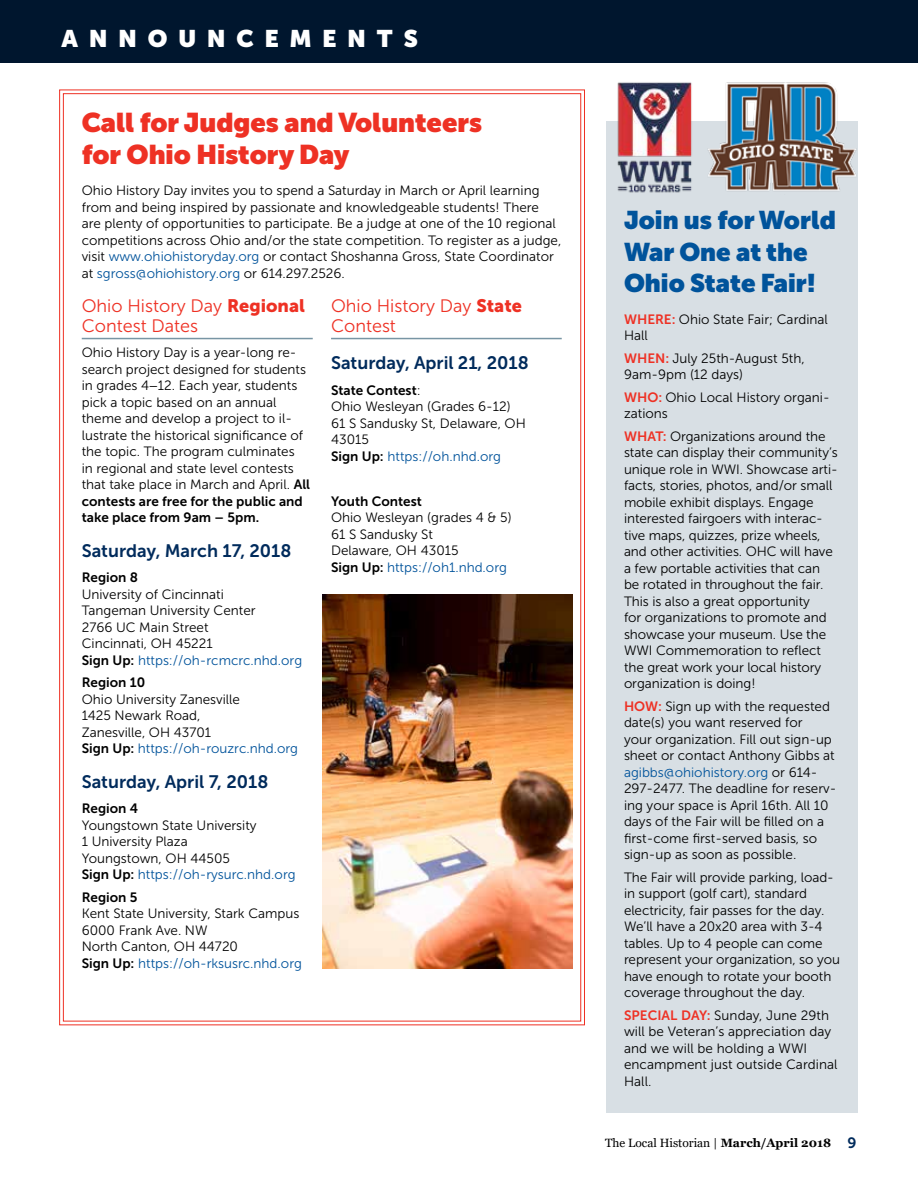
<style>
.page{position:relative;width:918px;height:1188px;background:#fff}
.page>*{position:absolute;margin:0;border:0;box-sizing:border-box;transform-origin:0 0}
.t1{font:900 27px/31.5px "Museo Sans Display";color:#ee3124}
.t2{font:900 25.5px/31.5px "Museo Sans Display";color:#00539b}
.t3{font:900 24px "Museo Sans Display";letter-spacing:.46em;color:#fff}
.t4{font:18px "Museo Sans 700";color:#002b5c}
.t5{font:18px/19.5px "Museo Sans 300";color:#ee3124}
.t6{font:13.5px/16.5px "Museo Sans 300";color:#000}
.t7{font:13.5px/16.5px "Museo Sans 700";color:#000}
.t8{font:12px "Georgia";color:#000}
.s1{color:#00539b}
.s2{font-family:"Museo Sans 900"}
.s3{font-family:"Georgia"}
.s4{font-family:"Museo Sans 700"}
.s5{font-family:"Museo Sans 300"}
.s6{font-family:"Museo Sans 700";color:#ee3124}
.s7{font-weight:700}
.s8{font-family:"Museo Sans 700";font-size:15px;color:#002b5c}
</style>
<div class="page">
<div style="left:0;top:0;width:918px;height:63px;background:#00162e"></div>
<svg style="left:59px;top:89px;width:526px;height:937px"></svg>
<div style="left:606px;top:121px;width:252px;height:992px;background:#d8dfe4"></div>
<img style="left:708px;top:82px;width:148px;height:109px">
<img style="left:617px;top:82px;width:75px;height:111px">
<img style="left:322px;top:594px;width:251px;height:374px">
<h3 class="t3" style="left:62px;top:25px;width:358px">ANNOUNCEMENTS</h3>
<h1 class="t1" style="left:82px;top:107px;width:402px">Call for Judges and Volunteers for Ohio History Day</h1>
<p class="t6" style="left:82px;top:183px;width:481px">Ohio History Day invites you to spend a Saturday in March or April learning from and being inspired by passionate and knowledgeable students! There are plenty of opportunities to participate. Be a judge at one of the 10 regional competitions across Ohio and/or the state competition. To register as a judge, visit <span class="s1">www.ohiohistoryday.org</span> or contact Shoshanna Gross, State Coordinator at <span class="s1">sgross@ohiohistory.org</span> or 614.297.2526.</p>
<h3 class="t5" style="left:82px;top:296px;width:225px">Ohio History Day <span class="s2">Regional<br></span>Contest Dates</h3>
<p class="t6" style="left:82px;top:345px;width:230px">Ohio History Day is a year-long re&shy;search project designed for students in grades 4<span class="s3">–</span>12. Each year, students pick a topic based on an annual theme and develop a project to il&shy;lustrate the historical significance of the topic. The program culminates<br>in regional and state level contests that take place in March and April. <span class="s4">All</span></p>
<p class="t7" style="left:82px;top:493px;width:223px">contests are free for the public and take place from 9am – 5pm.</p>
<h3 class="t4" style="left:82px;top:541px;width:211px">Saturday, March 17, 2018</h3>
<p class="t7" style="left:82px;top:569px;width:58px">Region 8</p>
<p class="t6" style="left:82px;top:586px;width:222px">University of Cincinnati<br>Tangeman University Center<br>2766 UC Main Street<br>Cincinnati, OH 45221<br><span class="s4">Sign Up:</span> <span class="s1">https://oh-rcmcrc.nhd.org</span></p>
<p class="t7" style="left:82px;top:674px;width:65px">Region 10</p>
<p class="t6" style="left:82px;top:691px;width:218px">Ohio University Zanesville<br>1425 Newark Road,<br>Zanesville, OH 43701<br><span class="s4">Sign Up:</span> <span class="s1">https://oh-rouzrc.nhd.org</span></p>
<h3 class="t4" style="left:82px;top:772px;width:188px">Saturday, April 7, 2018</h3>
<p class="t7" style="left:82px;top:800px;width:58px">Region 4</p>
<p class="t6" style="left:82px;top:817px;width:215px">Youngstown State University<br>1 University Plaza<br>Youngstown, OH 44505<br><span class="s4">Sign Up:</span> <span class="s1">https://oh-rysurc.nhd.org</span></p>
<p class="t7" style="left:82px;top:889px;width:57px">Region 5</p>
<p class="t6" style="left:82px;top:905px;width:222px">Kent State University, Stark Campus<br>6000 Frank Ave. NW<br>North Canton, OH 44720<br><span class="s4">Sign Up:</span> <span class="s1">https://oh-rksusrc.nhd.org</span></p>
<h3 class="t5" style="left:331px;top:296px;width:192px">Ohio History Day <span class="s2">State<br></span>Contest</h3>
<h3 class="t4" style="left:331px;top:353px;width:199px">Saturday, April 21, 2018</h3>
<p class="t7" style="left:331px;top:382px;width:91px">State Contest<span class="s5">:</span></p>
<p class="t6" style="left:331px;top:399px;width:196px">Ohio Wesleyan (Grades 6-12)<br>61 S Sandusky St, Delaware, OH<br>43015<br><span class="s4">Sign Up:</span> <span class="s1">https://oh.nhd.org</span></p>
<p class="t7" style="left:331px;top:493px;width:92px">Youth Contest</p>
<p class="t6" style="left:331px;top:509px;width:182px">Ohio Wesleyan (grades 4 &amp; 5)<br>61 S Sandusky St<br>Delaware, OH 43015<br><span class="s4">Sign Up:</span> <span class="s1">https://oh1.nhd.org</span></p>
<h2 class="t2" style="left:624px;top:205px;width:213px">Join us for World<br>War One at the<br>Ohio State Fair!</h2>
<p class="t6" style="left:624px;top:311px;width:205px"><span class="s6">WHERE:</span> Ohio State Fair; Cardinal<br>Hall</p>
<p class="t6" style="left:624px;top:350px;width:182px"><span class="s6">WHEN:</span> July 25th-August 5th,<br>9am-9pm (12 days)</p>
<p class="t6" style="left:624px;top:389px;width:207px"><span class="s6">WHO:</span> Ohio Local History organi&shy;zations</p>
<p class="t6" style="left:624px;top:428px;width:215px"><span class="s6">WHAT:</span> Organizations around the state can display their community’s unique role in WWI. Showcase arti&shy;facts, stories, photos, and/or small mobile exhibit displays. Engage interested fairgoers with interac&shy;tive maps, quizzes, prize wheels, and other activities. OHC will have a few portable activities that can be rotated in throughout the fair.<br>This is also a great opportunity<br>for organizations to promote and showcase your museum. Use the WWI Commemoration to reflect the great work your local history organization is doing!</p>
<p class="t6" style="left:624px;top:698px;width:214px"><span class="s6">HOW:</span> Sign up with the requested date(s) you want reserved for<br>your organization. Fill out sign-up sheet or contact Anthony Gibbs at <span class="s1">agibbs@ohiohistory.org</span> or 614-<br>297-2477. The deadline for reserv&shy;ing your space is April 16th. All 10 days of the Fair will be filled on a first-come first-served basis, so sign-up as soon as possible.</p>
<p class="t6" style="left:624px;top:869px;width:218px">The Fair will provide parking, load&shy;in support (golf cart), standard electricity, fair passes for the day.<br>We’ll have a 20x20 area with 3-4 tables. Up to 4 people can come represent your organization, so you have enough to rotate your booth coverage throughout the day.</p>
<p class="t6" style="left:624px;top:1007px;width:215px"><span class="s6">SPECIAL DAY:</span> Sunday, June 29th will be Veteran’s appreciation day and we will be holding a WWI encampment just outside Cardinal<br>Hall.</p>
<p class="t8" style="left:605px;top:1136px;width:253px">The Local Historian | <span class="s7">March/April 2018</span> <span class="s8">9</span></p>
</div>
